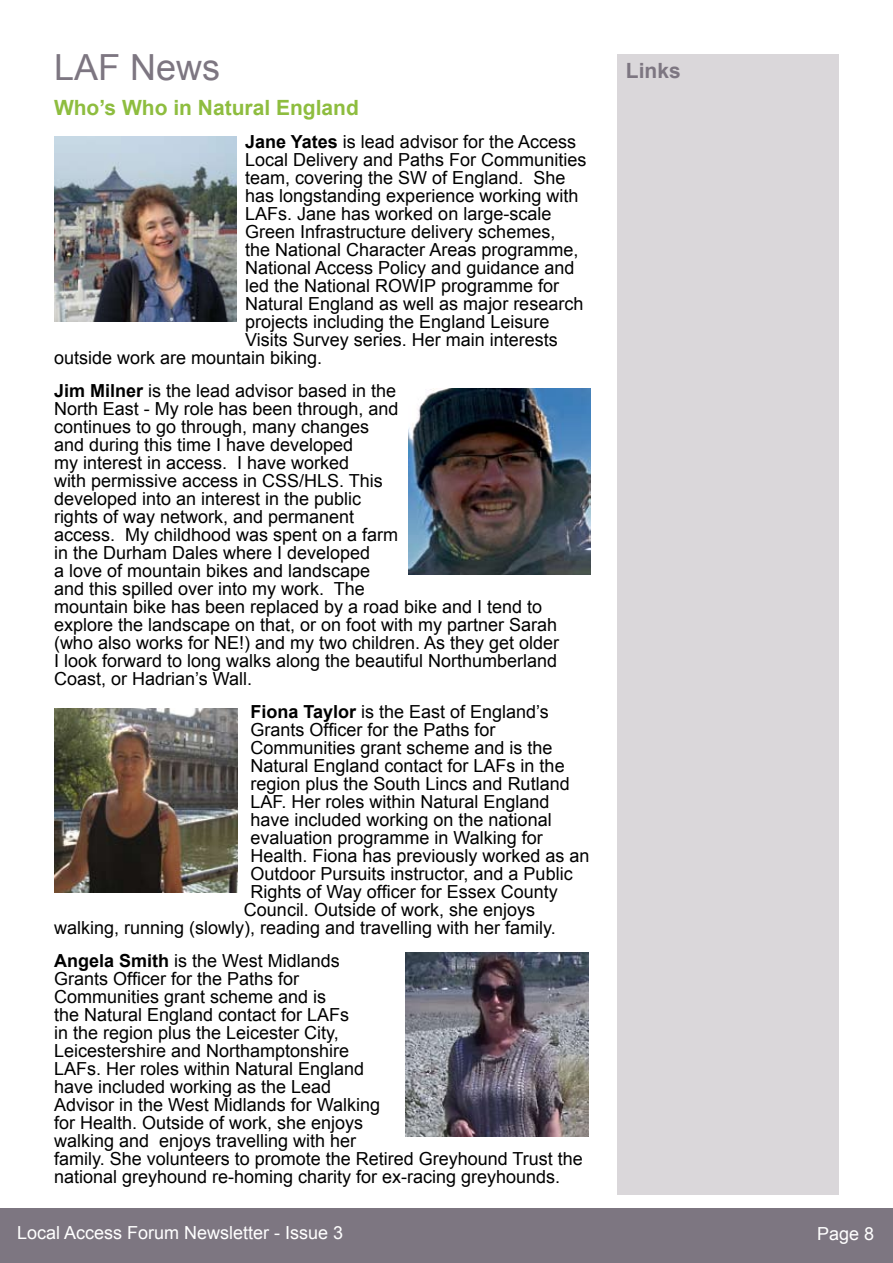
<style>
.page{position:relative;width:893px;height:1263px;background:#fff}
.page>*{position:absolute;margin:0;border:0;box-sizing:border-box;transform-origin:0 0}
.t1{font:36px "Arial";color:#7d7681}
.t2{font:700 21px "Arial";color:#8ebd3f}
.t3{font:700 21px "Arial";color:#7d7681}
.t4{font:18px/18px "Arial";color:#000}
.t5{font:18px "Arial";color:#fff}
.s1{font-weight:700}
</style>
<div class="page">
<div style="left:0;top:1209px;width:893px;height:54px;background:#7d7681"></div>
<div style="left:617px;top:54px;width:222px;height:1141px;background:#dad7da"></div>
<img style="left:54px;top:136px;width:183px;height:186px">
<img style="left:408px;top:388px;width:182px;height:186px">
<img style="left:405px;top:952px;width:183px;height:185px">
<img style="left:54px;top:708px;width:183px;height:185px">
<h1 class="t1" style="left:54px;top:44px;width:168px">LAF News</h1>
<p class="t3" style="left:626px;top:57px;width:56px">Links</p>
<p class="t2" style="left:54px;top:93px;width:306px">Who’s Who in Natural England</p>
<p class="t4" style="left:245px;top:132px;width:332px"><span class="s1">Jane Yates</span> is lead advisor for the Access</p>
<p class="t4" style="left:245px;top:150px;width:343px">Local Delivery and Paths For Communities</p>
<p class="t4" style="left:245px;top:168px;width:322px">team, covering the SW of England. She</p>
<p class="t4" style="left:245px;top:186px;width:335px">has longstanding experience working with</p>
<p class="t4" style="left:245px;top:204px;width:308px">LAFs. Jane has worked on large-scale</p>
<p class="t4" style="left:245px;top:222px;width:312px">Green Infrastructure delivery schemes,</p>
<p class="t4" style="left:245px;top:240px;width:335px">the National Character Areas programme,</p>
<p class="t4" style="left:245px;top:258px;width:331px">National Access Policy and guidance and</p>
<p class="t4" style="left:245px;top:276px;width:315px">led the National ROWIP programme for</p>
<p class="t4" style="left:245px;top:294px;width:340px">Natural England as well as major research</p>
<p class="t4" style="left:245px;top:312px;width:306px">projects including the England Leisure</p>
<p class="t4" style="left:245px;top:330px;width:314px">Visits Survey series. Her main interests</p>
<p class="t4" style="left:54px;top:348px;width:270px">outside work are mountain biking.</p>
<p class="t4" style="left:54px;top:381px;width:507px"><span class="s1">Jim Milner</span> is the lead advisor based in the<br>North East - My role has been through, and<br>continues to go through, many changes<br>and during this time I have developed<br>my interest in access. I have worked<br>with permissive access in CSS/HLS. This<br>developed into an interest in the public<br>rights of way network, and permanent<br>access. My childhood was spent on a farm<br>in the Durham Dales where I developed<br>a love of mountain bikes and landscape<br>and this spilled over into my work. The<br>mountain bike has been replaced by a road bike and I tend to explore the landscape on that, or on foot with my partner Sarah (who also works for NE!) and my two children. As they get older I look forward to long walks along the beautiful Northumberland Coast, or Hadrian’s Wall.</p>
<p class="t4" style="left:250px;top:702px;width:300px"><span class="s1">Fiona Taylor</span> is the East of England’s</p>
<p class="t4" style="left:250px;top:720px;width:247px">Grants Officer for the Paths for</p>
<p class="t4" style="left:250px;top:738px;width:304px">Communities grant scheme and is the</p>
<p class="t4" style="left:250px;top:756px;width:316px">Natural England contact for LAFs in the</p>
<p class="t4" style="left:250px;top:774px;width:321px">region plus the South Lincs and Rutland</p>
<p class="t4" style="left:250px;top:792px;width:301px">LAF. Her roles within Natural England</p>
<p class="t4" style="left:250px;top:810px;width:303px">have included working on the national</p>
<p class="t4" style="left:250px;top:828px;width:294px">evaluation programme in Walking for</p>
<p class="t4" style="left:250px;top:846px;width:341px">Health. Fiona has previously worked as an</p>
<p class="t4" style="left:250px;top:864px;width:324px">Outdoor Pursuits instructor, and a Public</p>
<p class="t4" style="left:250px;top:882px;width:309px">Rights of Way officer for Essex County</p>
<p class="t4" style="left:244px;top:900px;width:293px">Council. Outside of work, she enjoys</p>
<p class="t4" style="left:54px;top:918px;width:503px">walking, running (slowly), reading and travelling with her family.</p>
<p class="t4" style="left:54px;top:951px;width:530px"><span class="s1">Angela Smith</span> is the West Midlands<br>Grants Officer for the Paths for<br>Communities grant scheme and is<br>the Natural England contact for LAFs<br>in the region plus the Leicester City,<br>Leicestershire and Northamptonshire<br>LAFs. Her roles within Natural England<br>have included working as the Lead<br>Advisor in the West Midlands for Walking<br>for Health. Outside of work, she enjoys<br>walking and enjoys travelling with her<br>family. She volunteers to promote the Retired Greyhound Trust the national greyhound re-homing charity for ex-racing greyhounds.</p>
<p class="t5" style="left:17px;top:1221px;width:328px">Local Access Forum Newsletter - Issue 3</p>
<p class="t5" style="left:817px;top:1221px;width:59px">Page 8</p>
</div>
